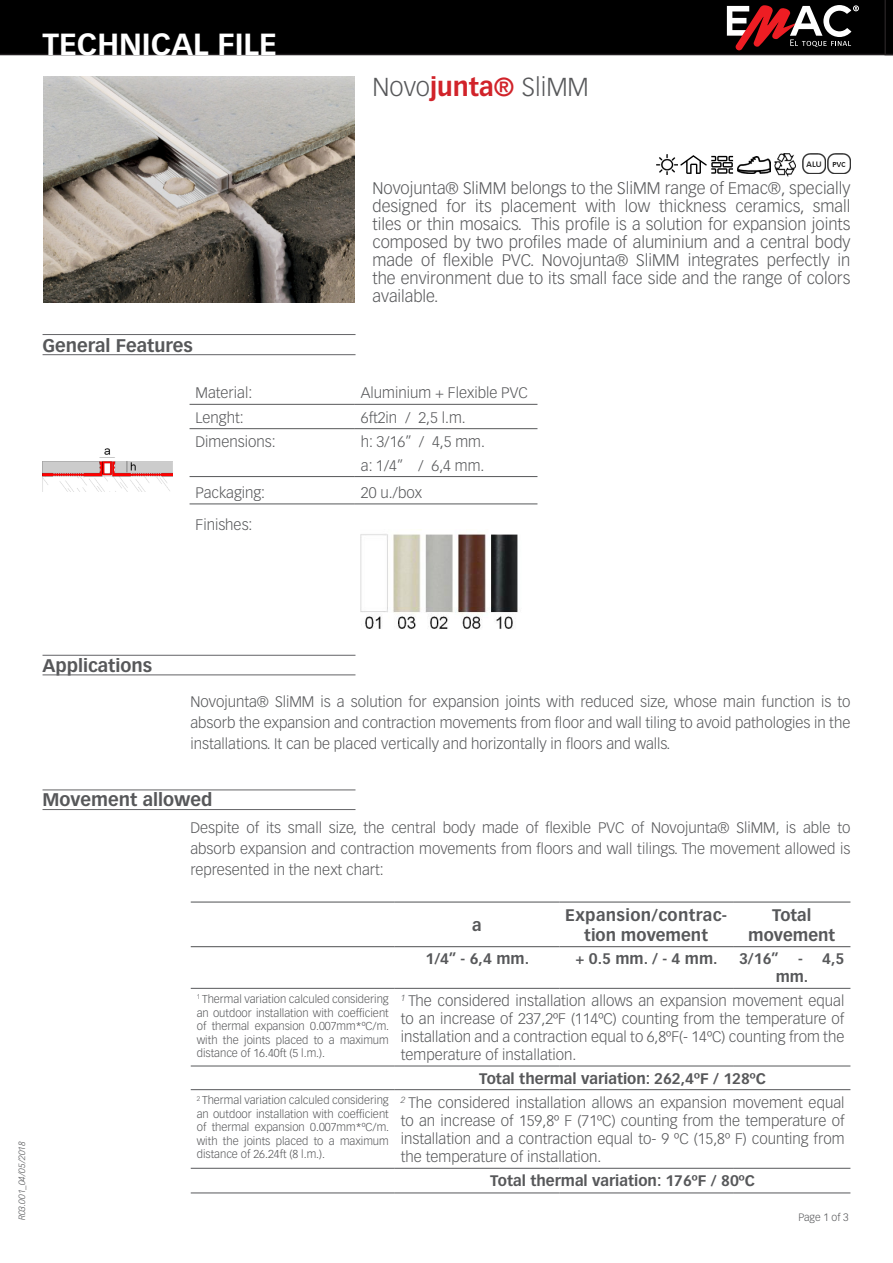
<style>
.page{position:relative;width:893px;height:1263px;background:#fff}
.page>*{position:absolute;margin:0;border:0;box-sizing:border-box;transform-origin:0 0}
.t1{font:700 30px "Vectora LT Std";color:#fff}
.t2{font:300 25.5px "Vectora LT Std";color:#57585a}
.t3{font:700 18px "Vectora LT Std";color:#57585a}
.t4{font:300 16.5px/18px "Vectora LT Std";color:#57585a;text-align:justify}
.t5{font:700 16.5px/19.8px "Vectora LT Std";letter-spacing:.02em;color:#57585a;text-align:center}
.t6{font:700 16.5px "Vectora LT Std";color:#57585a}
.Párrafo_14{font:300 15px/18px "Vectora LT Std";color:#57585a;text-align:justify}
.t7{font:700 15px/18px "Vectora LT Std";color:#57585a}
.t8{font:300 11.25px/13.5px "Vectora LT Std";color:#57585a;text-align:justify}
.t9{font:300 10.5px "Vectora LT Std";color:#57585a}
.t10{font:italic 300 9px "Vectora LT Std";color:#57585a}
.s1{font-weight:700;color:#d1232a}
</style>
<div class="page">
<div style="left:0;top:0;width:884px;height:55px;background:#000"></div>
<svg style="left:884px;top:0;width:9px;height:55px"></svg>
<svg style="left:727px;top:5px;width:132px;height:45px"></svg>
<svg style="left:680px;top:155px;width:53px;height:19px"></svg>
<hr style="left:43px;top:334px;width:313px;height:1px;background:#636366">
<hr style="left:43px;top:354px;width:313px;height:1px;background:#636366">
<hr style="left:190px;top:404px;width:165px;height:1px;background:#57585a">
<hr style="left:355px;top:404px;width:182px;height:1px;background:#57585a">
<hr style="left:190px;top:428px;width:165px;height:1px;background:#57585a">
<hr style="left:355px;top:428px;width:182px;height:1px;background:#57585a">
<hr style="left:190px;top:476px;width:165px;height:1px;background:#57585a">
<hr style="left:355px;top:476px;width:182px;height:1px;background:#57585a">
<hr style="left:190px;top:503px;width:165px;height:1px;background:#57585a">
<hr style="left:355px;top:503px;width:182px;height:1px;background:#57585a">
<hr style="left:43px;top:655px;width:312px;height:1px;background:#636366">
<hr style="left:43px;top:789px;width:312px;height:1px;background:#636366">
<hr style="left:43px;top:674px;width:312px;height:1px;background:#636366">
<hr style="left:43px;top:809px;width:312px;height:1px;background:#636366">
<img style="left:774px;top:153px;width:22px;height:23px">
<hr style="left:191px;top:988px;width:204px;height:1px;background:#57585a">
<hr style="left:395px;top:988px;width:164px;height:1px;background:#57585a">
<hr style="left:559px;top:988px;width:174px;height:1px;background:#57585a">
<hr style="left:733px;top:988px;width:117px;height:1px;background:#57585a">
<hr style="left:191px;top:1065px;width:204px;height:1px;background:#57585a">
<hr style="left:395px;top:1065px;width:164px;height:1px;background:#57585a">
<hr style="left:559px;top:1065px;width:174px;height:1px;background:#57585a">
<hr style="left:733px;top:1065px;width:117px;height:1px;background:#57585a">
<hr style="left:191px;top:1089px;width:204px;height:1px;background:#57585a">
<hr style="left:395px;top:1089px;width:164px;height:1px;background:#57585a">
<hr style="left:559px;top:1089px;width:174px;height:1px;background:#57585a">
<hr style="left:733px;top:1089px;width:117px;height:1px;background:#57585a">
<hr style="left:191px;top:1168px;width:204px;height:1px;background:#57585a">
<hr style="left:395px;top:1168px;width:164px;height:1px;background:#57585a">
<hr style="left:559px;top:1168px;width:174px;height:1px;background:#57585a">
<hr style="left:733px;top:1168px;width:117px;height:1px;background:#57585a">
<hr style="left:191px;top:1192px;width:204px;height:1px;background:#57585a">
<hr style="left:395px;top:1192px;width:164px;height:1px;background:#57585a">
<hr style="left:559px;top:1192px;width:174px;height:1px;background:#57585a">
<hr style="left:733px;top:1192px;width:117px;height:1px;background:#57585a">
<hr style="left:191px;top:901px;width:204px;height:1px;background:#57585a">
<hr style="left:395px;top:901px;width:164px;height:1px;background:#57585a">
<hr style="left:559px;top:901px;width:174px;height:1px;background:#57585a">
<hr style="left:733px;top:901px;width:117px;height:1px;background:#57585a">
<hr style="left:191px;top:946px;width:204px;height:1px;background:#57585a">
<hr style="left:395px;top:946px;width:164px;height:1px;background:#57585a">
<hr style="left:559px;top:946px;width:174px;height:1px;background:#57585a">
<hr style="left:733px;top:946px;width:117px;height:1px;background:#57585a">
<img style="left:738px;top:157px;width:32px;height:17px">
<img style="left:828px;top:154px;width:22px;height:20px">
<img style="left:803px;top:153px;width:23px;height:20px">
<img style="left:360px;top:534px;width:158px;height:95px">
<img style="left:657px;top:154px;width:21px;height:21px">
<img style="left:44px;top:77px;width:310px;height:226px">
<img style="left:43px;top:448px;width:129px;height:44px">
<h1 class="t1" style="left:43px;top:26px;width:236px">TECHNICAL FILE</h1>
<p class="t3" style="left:43px;top:334px;width:152px">General Features</p>
<p class="t2" style="left:372px;top:72px;width:218px">Novo<span class="s1">junta®</span> SliMM</p>
<p class="t4" style="left:372px;top:179px;width:479px">Novojunta® SliMM belongs to the SliMM range of Emac®, specially designed for its placement with low thickness ceramics, small tiles or thin mosaics. This profile is a solution for expansion joints composed by two profiles made of aluminium and a central body made of flexible PVC. Novojunta® SliMM integrates perfectly in the environment due to its small face side and the range of colors available.</p>
<p class="Párrafo_14" style="left:196px;top:384px;width:58px">Material:</p>
<p class="Párrafo_14" style="left:361px;top:384px;width:169px">Aluminium + Flexible PVC</p>
<p class="Párrafo_14" style="left:196px;top:408px;width:50px">Lenght:</p>
<p class="Párrafo_14" style="left:361px;top:408px;width:106px">6ft2in / 2,5 l.m.</p>
<p class="Párrafo_14" style="left:196px;top:432px;width:82px">Dimensions:</p>
<p class="Párrafo_14" style="left:361px;top:432px;width:126px">h: 3/16” / 4,5 mm.</p>
<p class="Párrafo_14" style="left:361px;top:456px;width:125px">a: 1/4” / 6,4 mm.</p>
<p class="Párrafo_14" style="left:196px;top:484px;width:71px">Packaging:</p>
<p class="Párrafo_14" style="left:361px;top:484px;width:63px">20 u./box</p>
<p class="Párrafo_14" style="left:196px;top:516px;width:58px">Finishes:</p>
<p class="t10" style="left:17px;top:1220px;width:81px;rotate:-90deg">R03.001_04/05/2018</p>
<p class="t3" style="left:43px;top:654px;width:111px">Applications</p>
<p class="Párrafo_14" style="left:190px;top:691px;width:661px;line-height:21px">Novojunta® SliMM is a solution for expansion joints with reduced size, whose main function is to absorb the expansion and contraction movements from floor and wall tiling to avoid pathologies in the installations. It can be placed vertically and horizontally in floors and walls.</p>
<p class="t3" style="left:43px;top:789px;width:171px">Movement allowed</p>
<p class="Párrafo_14" style="left:190px;top:818px;width:661px;line-height:21px">Despite of its small size, the central body made of flexible PVC of Novojunta® SliMM, is able to absorb expansion and contraction movements from floors and wall tilings. The movement allowed is represented in the next chart:</p>
<p class="t6" style="left:472px;top:915px;width:11px">a</p>
<p class="t5" style="left:565px;top:905px;width:163px">Expansion/contrac&shy;tion movement</p>
<p class="t6" style="left:772px;top:905px;width:41px">Total</p>
<p class="t6" style="left:748px;top:925px;width:89px">movement</p>
<p class="t7" style="left:426px;top:950px;width:105px">1/4” - 6,4 mm.</p>
<p class="t7" style="left:575px;top:950px;width:144px">+ 0.5 mm. / - 4 mm.</p>
<p class="t7" style="left:739px;top:950px;width:41px">3/16”</p>
<p class="t7" style="left:776px;top:950px;width:70px;text-indent:22px">- 4,5 mm.</p>
<p class="t8" style="left:197px;top:992px;width:194px"><sup>1</sup> Thermal variation calculed considering an outdoor installation with coefficient of thermal expansion 0.007mm*ºC/m. with the joints placed to a maximum distance of 16.40ft (5 l.m.).</p>
<p class="Párrafo_14" style="left:401px;top:992px;width:445px"><sup>1</sup> The considered installation allows an expansion movement equal to an increase of 237,2ºF (114ºC) counting from the temperature of installation and a contraction equal to 6,8ºF(- 14ºC) counting from the temperature of installation.</p>
<p class="t7" style="left:479px;top:1069px;width:288px">Total thermal variation: 262,4ºF / 128ºC</p>
<p class="t8" style="left:197px;top:1094px;width:194px"><sup>2</sup> Thermal variation calculed considering an outdoor installation with coefficient of thermal expansion 0.007mm*ºC/m. with the joints placed to a maximum distance of 26.24ft (8 l.m.).</p>
<p class="Párrafo_14" style="left:401px;top:1094px;width:445px"><sup>2</sup> The considered installation allows an expansion movement equal to an increase of 159,8º F (71ºC) counting from the temperature of installation and a contraction equal to- 9 ºC (15,8º F) counting from the temperature of installation.</p>
<p class="t7" style="left:490px;top:1171px;width:266px">Total thermal variation: 176ºF / 80ºC</p>
<p class="t9" style="left:798px;top:1211px;width:52px">Page 1 of 3</p>
</div>
